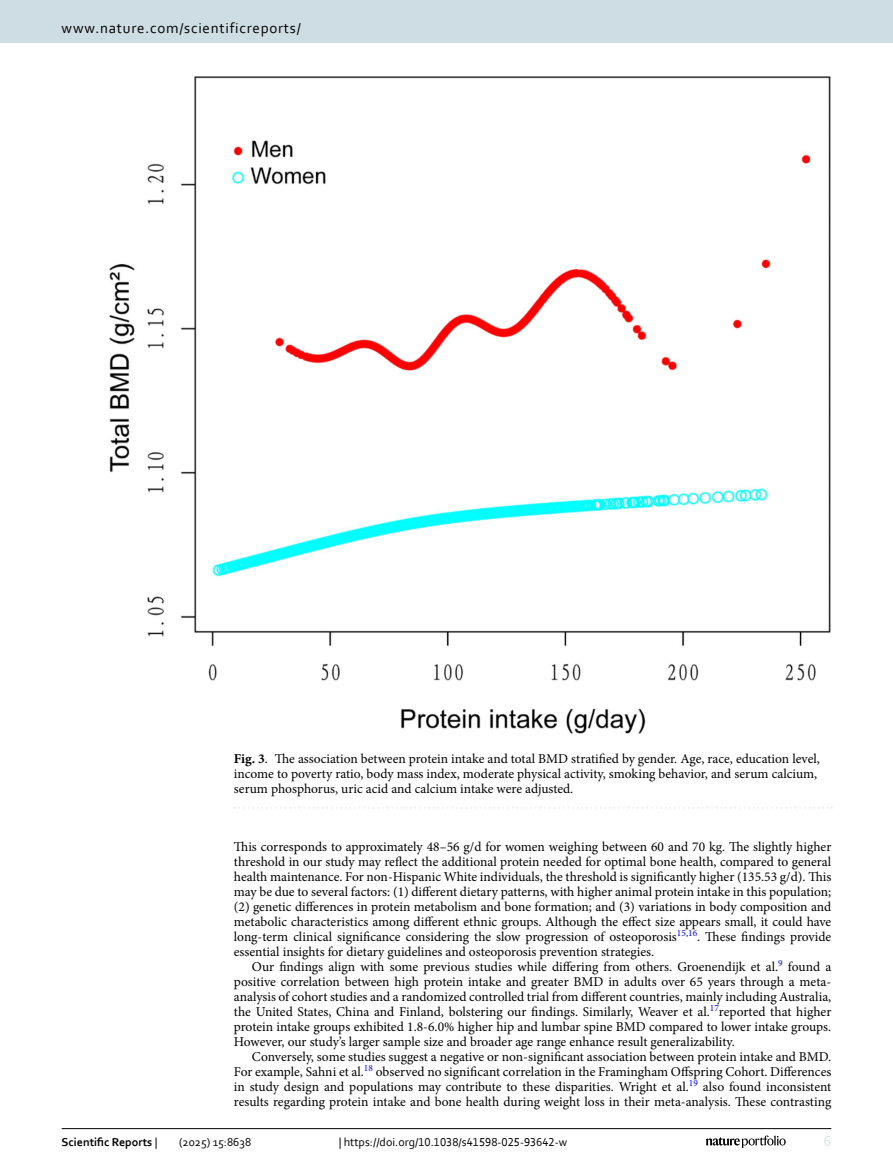
<style>
.page{position:relative;width:893px;height:1174px;background:#fff}
.page>*{position:absolute;margin:0;border:0;box-sizing:border-box;transform-origin:0 0}
.t1{font:15px "Corbel";letter-spacing:.05em;color:#000}
.t2{font:15px "Corbel";color:#d9e4eb}
.Body_Text_Indent{font:13.5px/15px "Minion Pro";color:#000;text-align:justify}
.Body_Text{font:13.5px/15px "Minion Pro";color:#000;text-align:justify}
.Figure_Caption{font:13.5px/15px "Minion Pro";color:#000}
.t3{font:12px "Corbel";color:#000}
.t4{font:700 12px "Corbel";color:#000}
.s1{font-weight:700}
.s2{font-weight:400}
</style>
<div class="page">
<img style="left:109px;top:76px;width:722px;height:658px">
<svg style="left:235px;top:807px;width:597px;height:1px"></svg>
<hr style="left:62px;top:1128px;width:769px;height:1px;background:#000">
<svg style="left:706px;top:1135px;width:80px;height:12px"></svg>
<div style="left:0;top:0;width:893px;height:43px;background:#cedde4"></div>
<p class="t1" style="left:62px;top:18px;width:241px">www.nature.com/scientificreports/</p>
<p class="Figure_Caption" style="left:234px;top:751px;width:587px"><span class="s1">Fig. 3</span>. The association between protein intake and total BMD stratified by gender. Age, race, education level, income to poverty ratio, body mass index, moderate physical activity, smoking behavior, and serum calcium, serum phosphorus, uric acid and calcium intake were adjusted.</p>
<p class="Body_Text" style="left:234px;top:838px;width:599px">This corresponds to approximately 48–56 g/d for women weighing between 60 and 70 kg. The slightly higher threshold in our study may reflect the additional protein needed for optimal bone health, compared to general health maintenance. For non-Hispanic White individuals, the threshold is significantly higher (135.53 g/d). This may be due to several factors: (1) different dietary patterns, with higher animal protein intake in this population; (2) genetic differences in protein metabolism and bone formation; and (3) variations in body composition and metabolic characteristics among different ethnic groups. Although the effect size appears small, it could have long-term clinical significance considering the slow progression of osteoporosis<sup>15</sup><sup>,</sup><sup>16</sup>. These findings provide essential insights for dietary guidelines and osteoporosis prevention strategies.</p>
<p class="Body_Text_Indent" style="left:234px;top:958px;width:599px;text-indent:18px">Our findings align with some previous studies while differing from others. Groenendijk et al.<sup>9</sup> found a positive correlation between high protein intake and greater BMD in adults over 65 years through a meta&shy;analysis of cohort studies and a randomized controlled trial from different countries, mainly including Australia, the United States, China and Finland, bolstering our findings. Similarly, Weaver et al.<sup>17</sup>reported that higher protein intake groups exhibited 1.8-6.0% higher hip and lumbar spine BMD compared to lower intake groups.<br>However, our study’s larger sample size and broader age range enhance result generalizability.</p>
<p class="Body_Text_Indent" style="left:234px;top:1048px;width:599px;text-indent:18px">Conversely, some studies suggest a negative or non-significant association between protein intake and BMD.<br>For example, Sahni et al.<sup>18</sup> observed no significant correlation in the Framingham Offspring Cohort. Differences in study design and populations may contribute to these disparities. Wright et al.<sup>19</sup> also found inconsistent results regarding protein intake and bone health during weight loss in their meta-analysis. These contrasting</p>
<p class="t4" style="left:62px;top:1134px;width:97px">Scientific Reports <span class="s2">|</span></p>
<p class="t3" style="left:179px;top:1134px;width:74px">(2025) 15:8638</p>
<p class="t3" style="left:339px;top:1134px;width:230px">| https://doi.org/10.1038/s41598-025-93642-w</p>
<p class="t2" style="left:824px;top:1132px;width:9px">6</p>
</div>
